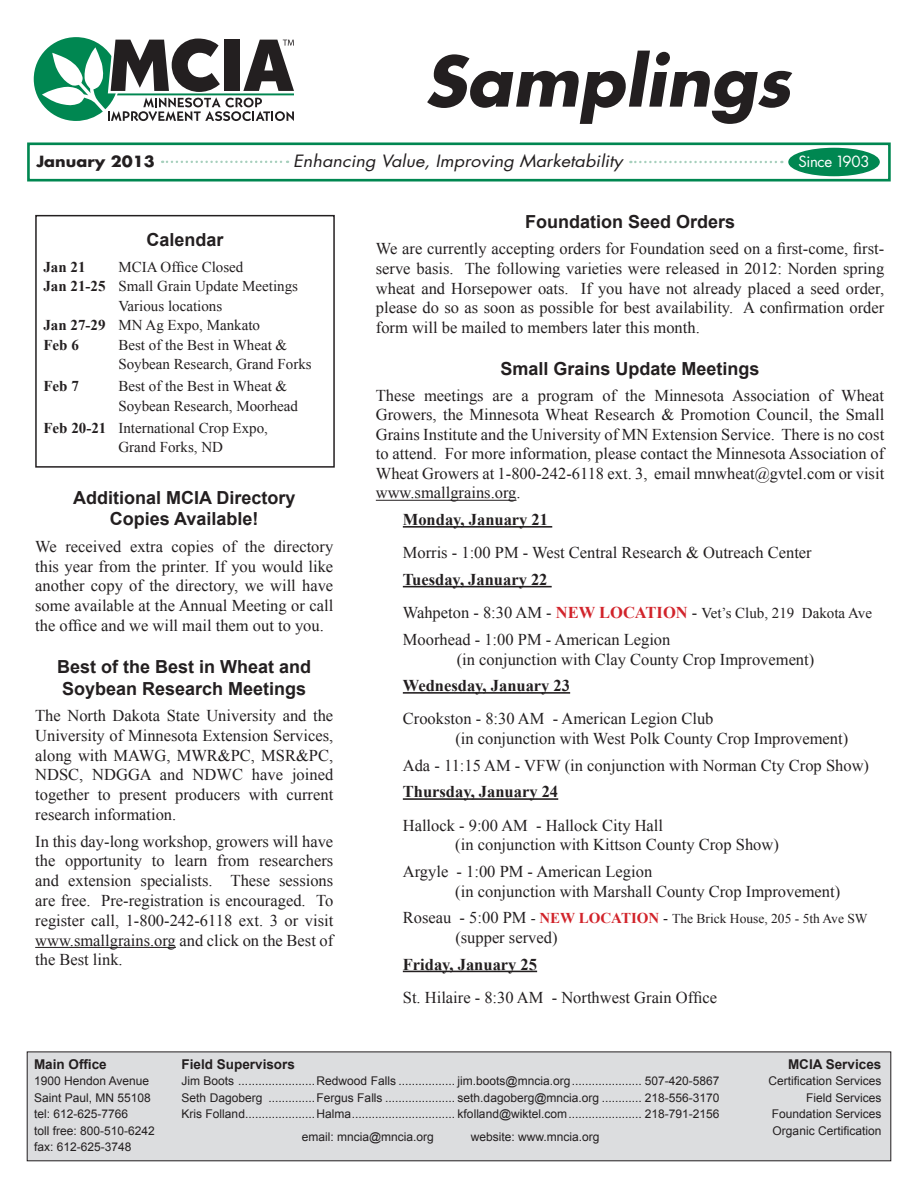
<style>
.page{position:relative;width:918px;height:1188px;background:#fff}
.page>*{position:absolute;margin:0;border:0;box-sizing:border-box;transform-origin:0 0}
.t1{font:italic 700 67.5px "Futura";color:#231f20}
.t2{font:700 18px/21.6px "Arial";color:#231f20;text-align:center}
.t3{font:16.5px/19.8px "Times New Roman";color:#231f20;text-align:justify}
.t4{font:700 16.5px "Times New Roman";color:#231f20}
.t5{font:italic 16.5px "Futura";color:#231f20;scale:1.1 1}
.t6{font:15px/19.5px "Times New Roman";color:#231f20}
.t7{font:700 15px "Times New Roman";color:#231f20}
.t8{font:700 15px "Futura";color:#231f20;scale:1.07 1}
.t9{font:15px "Futura";letter-spacing:-.025em;color:#fff}
.t10{font:13.5px "Times New Roman";color:#231f20}
.t11{font:700 13.5px "Arial";color:#231f20}
.t12{font:12px/16.5px "Arial";color:#231f20}
.s1{font-weight:700}
.s2{font-size:16.5px}
.s3{font-weight:700;font-size:16.5px;color:#d1232a}
.s4{font-size:15px}
.s5{font-weight:700;font-size:15px;color:#d1232a}
</style>
<div class="page">
<div style="left:27px;top:142px;width:864px;height:40px;border:3px solid #008751"></div>
<svg style="left:34px;top:37px;width:260px;height:84px"></svg>
<svg style="left:162px;top:161px;width:126px;height:2px"></svg>
<div style="left:789px;top:148px;width:90px;height:28px;background:#008751;border-radius:50%"></div>
<div style="left:788px;top:148px;width:92px;height:28px;border:2px solid #008751;border-radius:50%"></div>
<svg style="left:630px;top:161px;width:152px;height:2px"></svg>
<div style="left:35px;top:215px;width:300px;height:253px;border:2px solid #231f20"></div>
<div style="left:27px;top:1052px;width:864px;height:109px;background:#dcdddf"></div>
<div style="left:27px;top:1052px;width:864px;height:109px;border:1px solid #231f20"></div>
<hr style="left:35px;top:947px;width:141px;height:1px;background:#231f20">
<hr style="left:376px;top:500px;width:141px;height:1px;background:#231f20">
<hr style="left:403px;top:526px;width:149px;height:2px;background:#231f20">
<hr style="left:403px;top:586px;width:149px;height:1px;background:#231f20">
<hr style="left:403px;top:692px;width:167px;height:2px;background:#231f20">
<hr style="left:403px;top:798px;width:155px;height:2px;background:#231f20">
<hr style="left:403px;top:971px;width:134px;height:1px;background:#231f20">
<h1 class="t1" style="left:424px;top:34px;width:368px">Samplings</h1>
<p class="t8" style="left:36px;top:151px;width:112px">January 2013</p>
<p class="t5" style="left:293px;top:150px;width:301px">Enhancing Value, Improving Marketability</p>
<p class="t9" style="left:798px;top:152px;width:73px">Since 1903</p>
<p class="t2" style="left:146px;top:229px;width:79px">Calendar</p>
<p class="t7" style="left:43px;top:256px;width:44px">Jan 21</p>
<p class="t6" style="left:118px;top:257px;width:126px">MCIA Office Closed</p>
<p class="t6" style="left:43px;top:276px;width:256px"><span class="s1">Jan 21-25</span> Small Grain Update Meetings</p>
<p class="t6" style="left:118px;top:296px;width:105px">Various locations</p>
<p class="t6" style="left:43px;top:315px;width:218px"><span class="s1">Jan 27-29</span> MN Ag Expo, Mankato</p>
<p class="t7" style="left:43px;top:334px;width:37px">Feb 6</p>
<p class="t6" style="left:118px;top:335px;width:195px">Best of the Best in Wheat &amp;<br>Soybean Research, Grand Forks</p>
<p class="t7" style="left:43px;top:376px;width:37px">Feb 7</p>
<p class="t6" style="left:118px;top:376px;width:181px">Best of the Best in Wheat &amp;<br>Soybean Research, Moorhead</p>
<p class="t6" style="left:118px;top:418px;width:151px;text-indent:-75px"><span class="s1">Feb 20-21</span> International Crop Expo,<br>Grand Forks, ND</p>
<p class="t2" style="left:73px;top:487px;width:224px">Additional MCIA Directory<br>Copies Available!</p>
<p class="t3" style="left:35px;top:536px;width:300px">We received extra copies of the directory this year from the printer. If you would like another copy of the directory, we will have some available at the Annual Meeting or call the office and we will mail them out to you.</p>
<p class="t2" style="left:57px;top:656px;width:256px;text-align:left">Best of the Best in Wheat and<br>Soybean Research Meetings</p>
<p class="t3" style="left:35px;top:705px;width:300px">The North Dakota State University and the University of Minnesota Extension Services, along with MAWG, MWR&amp;PC, MSR&amp;PC, NDSC, NDGGA and NDWC have joined together to present producers with current research information.</p>
<p class="t3" style="left:35px;top:831px;width:300px">In this day-long workshop, growers will have the opportunity to learn from researchers and extension specialists. These sessions are free. Pre-registration is encouraged. To register call, 1-800-242-6118 ext. 3 or visit www.smallgrains.org and click on the Best of the Best link.</p>
<p class="t2" style="left:525px;top:212px;width:212px">Foundation Seed Orders</p>
<p class="t3" style="left:376px;top:239px;width:510px">We are currently accepting orders for Foundation seed on a first-come, first&shy;serve basis. The following varieties were released in 2012: Norden spring wheat and Horsepower oats. If you have not already placed a seed order, please do so as soon as possible for best availability. A confirmation order form will be mailed to members later this month.</p>
<p class="t2" style="left:501px;top:358px;width:261px">Small Grains Update Meetings</p>
<p class="t3" style="left:376px;top:385px;width:510px">These meetings are a program of the Minnesota Association of Wheat Growers, the Minnesota Wheat Research &amp; Promotion Council, the Small Grains Institute and the University of MN Extension Service. There is no cost to attend. For more information, please contact the Minnesota Association of Wheat Growers at 1-800-242-6118 ext. 3, email mnwheat@gvtel.com or visit www.smallgrains.org.</p>
<p class="t4" style="left:403px;top:508px;width:147px">Monday, January 21</p>
<p class="t3" style="left:403px;top:543px;width:410px">Morris - 1:00 PM - West Central Research &amp; Outreach Center</p>
<p class="t4" style="left:403px;top:568px;width:146px">Tuesday, January 22</p>
<p class="t6" style="left:403px;top:603px;width:471px"><span class="s2">Wahpeton - 8:30 AM -</span> <span class="s3">NEW LOCATION</span> <span class="s2">-</span> Vet’s Club, 219 Dakota Ave</p>
<p class="t3" style="left:457px;top:629px;width:359px;text-indent:-54px">Moorhead - 1:00 PM - American Legion<br>(in conjunction with Clay County Crop Improvement)</p>
<p class="t4" style="left:403px;top:674px;width:169px">Wednesday, January 23</p>
<p class="t3" style="left:455px;top:709px;width:394px;text-indent:-53px">Crookston - 8:30 AM - American Legion Club<br>(in conjunction with West Polk County Crop Improvement)</p>
<p class="t3" style="left:403px;top:755px;width:468px">Ada - 11:15 AM - VFW (in conjunction with Norman Cty Crop Show)</p>
<p class="t4" style="left:403px;top:780px;width:157px">Thursday, January 24</p>
<p class="t3" style="left:455px;top:815px;width:325px;text-indent:-52px">Hallock - 9:00 AM - Hallock City Hall<br>(in conjunction with Kittson County Crop Show)</p>
<p class="t3" style="left:455px;top:861px;width:386px;text-indent:-53px">Argyle - 1:00 PM - American Legion<br>(in conjunction with Marshall County Crop Improvement)</p>
<p class="t10" style="left:403px;top:910px;width:466px"><span class="s2">Roseau - 5:00 PM</span> <span class="s4">-</span> <span class="s5">NEW LOCATION</span> <span class="s4">-</span> The Brick House, 205 - 5th Ave SW</p>
<p class="t3" style="left:455px;top:927px;width:104px">(supper served)</p>
<p class="t4" style="left:403px;top:953px;width:136px">Friday, January 25</p>
<p class="t3" style="left:403px;top:987px;width:316px">St. Hilaire - 8:30 AM - Northwest Grain Office</p>
<p class="t11" style="left:34px;top:1055px;width:74px">Main Office</p>
<p class="t12" style="left:34px;top:1073px;width:122px">1900 Hendon Avenue<br>Saint Paul, MN 55108 tel: 612-625-7766<br>toll free: 800-510-6242 fax: 612-625-3748</p>
<p class="t11" style="left:182px;top:1055px;width:115px">Field Supervisors</p>
<p class="t12" style="left:182px;top:1073px;width:539px;text-align:justify">Jim Boots .......................Redwood Falls ................. jim.boots@mncia.org..................... 507-420-5867<br>Seth Dagoberg ..............Fergus Falls ..................... seth.dagoberg@mncia.org ............ 218-556-3170<br>Kris Folland.....................Halma............................... kfolland@wiktel.com...................... 218-791-2156</p>
<p class="t12" style="left:302px;top:1129px;width:134px">email: mncia@mncia.org</p>
<p class="t12" style="left:471px;top:1129px;width:130px">website: www.mncia.org</p>
<p class="t11" style="left:788px;top:1055px;width:95px">MCIA Services</p>
<p class="t12" style="left:769px;top:1073px;width:114px;text-align:right">Certification Services<br>Field Services<br>Foundation Services<br>Organic Certification</p>
</div>
